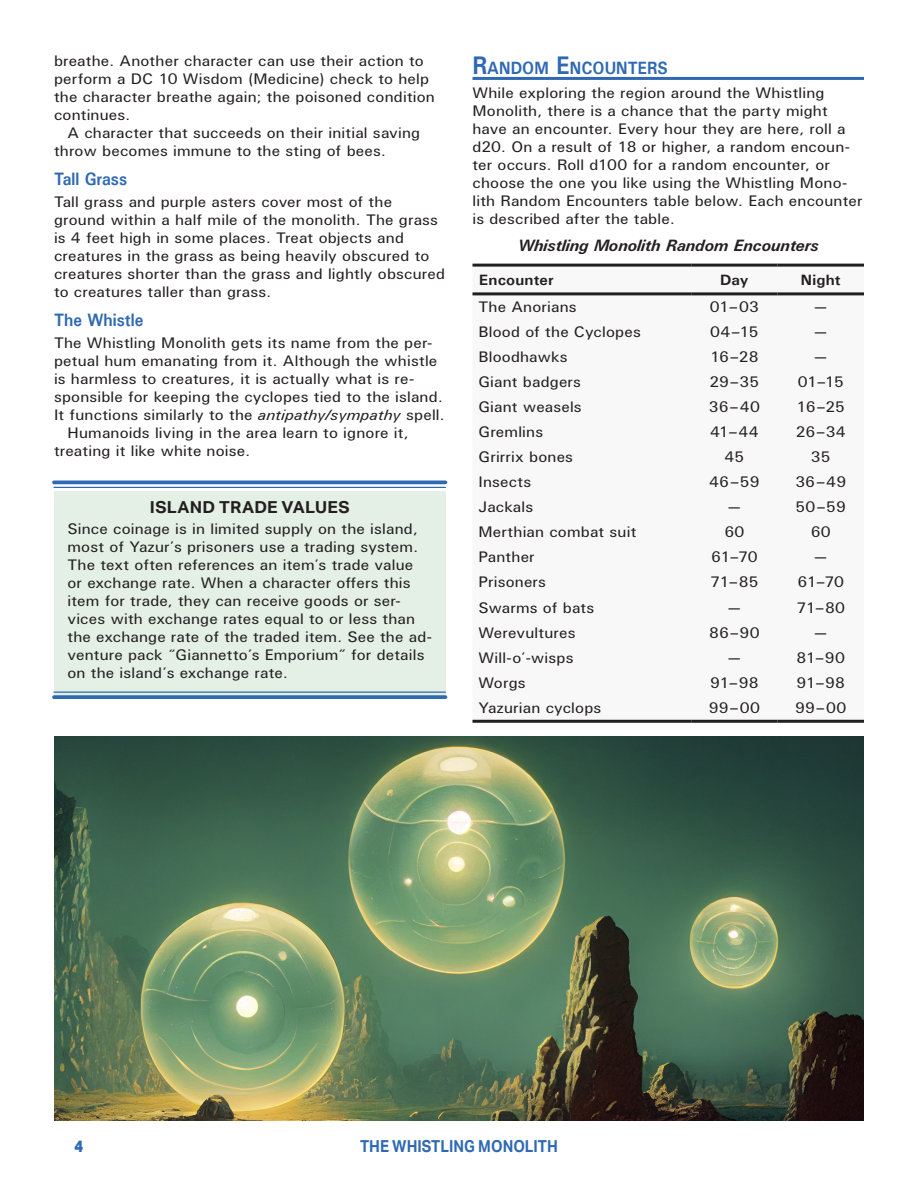
<style>
.page{position:relative;width:918px;height:1188px;background:#fff}
.page>*{position:absolute;margin:0;border:0;box-sizing:border-box;transform-origin:0 0}
.p_H4{font:700 18px "U001";color:#2f69b3;scale:.9 1}
.p_H3{font:700 17.85px "U001";color:#2f69b3;scale:.9 1}
.p_Table_Title{font:italic 700 16.5px "U001";color:#231f20}
.t1{font:700 16.5px "Aktiv Grotesk";color:#2f69b3;scale:.9 1}
.P_Breakout_Box_Title{font:700 16.5px "Aktiv Grotesk";letter-spacing:.015em;color:#231f20;scale:1.05 1}
.t2{font:800 16.5px "Aktiv Grotesk";color:#2f69b3;scale:.9 1}
.p_body_no_indent{font:15px/18px "U001";letter-spacing:.01em;color:#231f20;scale:1.05 1}
.p_Breakout_Box{font:15px/18px "U001";letter-spacing:.01em;color:#231f20;scale:1.05 1}
.p_table_body{font:15px "U001";letter-spacing:.01em;color:#231f20;scale:1.05 1}
.p_body{font:15px/18px "U001";letter-spacing:.01em;color:#231f20;scale:1.05 1}
.p_table_header{font:700 15px "U001";letter-spacing:.01em;color:#231f20;scale:1.05 1}
.s1{font-style:italic}
.s2{font-size:25.5px}
</style>
<div class="page">
<div style="left:54px;top:491px;width:392px;height:204px;background:#e4efe6"></div>
<svg style="left:54px;top:695px;width:392px;height:4px;background:#3a71b6"></svg>
<hr style="left:54px;top:692px;width:392px;height:1px;background:#2f69b3">
<hr style="left:54px;top:481px;width:392px;height:3px;background:#2f69b3">
<hr style="left:54px;top:487px;width:392px;height:1px;background:#2f69b3">
<hr style="left:472px;top:77px;width:392px;height:3px;background:#2f69b3">
<svg style="left:472px;top:295px;width:392px;height:425px"></svg>
<hr style="left:472px;top:264px;width:219px;height:3px;background:#231f20">
<hr style="left:691px;top:264px;width:87px;height:3px;background:#231f20">
<hr style="left:778px;top:264px;width:86px;height:3px;background:#231f20">
<hr style="left:472px;top:292px;width:219px;height:3px;background:#231f20">
<hr style="left:691px;top:292px;width:87px;height:3px;background:#231f20">
<hr style="left:778px;top:292px;width:86px;height:3px;background:#231f20">
<hr style="left:472px;top:720px;width:219px;height:3px;background:#231f20">
<hr style="left:691px;top:720px;width:87px;height:3px;background:#231f20">
<hr style="left:778px;top:720px;width:86px;height:3px;background:#231f20">
<img style="left:54px;top:737px;width:810px;height:383px">
<p class="p_body_no_indent" style="left:54px;top:51px;width:364px">breathe. Another character can use their action to perform a DC 10 Wisdom (Medicine) check to help the character breathe again; the poisoned condition continues.</p>
<p class="p_body" style="left:54px;top:123px;width:350px;text-indent:14px">A character that succeeds on their initial saving throw becomes immune to the sting of bees.</p>
<p class="p_H4" style="left:54px;top:168px;width:83px">Tall Grass</p>
<p class="p_body_no_indent" style="left:54px;top:192px;width:374px">Tall grass and purple asters cover most of the ground within a half mile of the monolith. The grass is 4 feet high in some places. Treat objects and creatures in the grass as being heavily obscured to creatures shorter than the grass and lightly obscured to creatures taller than grass.</p>
<p class="p_H4" style="left:54px;top:309px;width:101px">The Whistle</p>
<p class="p_body_no_indent" style="left:54px;top:333px;width:374px">The Whistling Monolith gets its name from the per&shy;petual hum emanating from it. Although the whistle is harmless to creatures, it is actually what is re&shy;sponsible for keeping the cyclopes tied to the island.<br>It functions similarly to the <span class="s1">antipathy/sympathy</span> spell.</p>
<p class="p_body" style="left:54px;top:423px;width:339px;text-indent:14px">Humanoids living in the area learn to ignore it, treating it like white noise.</p>
<p class="P_Breakout_Box_Title" style="left:150px;top:497px;width:192px">ISLAND TRADE VALUES</p>
<p class="p_Breakout_Box" style="left:68px;top:520px;width:349px">Since coinage is in limited supply on the island, most of Yazur’s prisoners use a trading system.<br>The text often references an item’s trade value<br>or exchange rate. When a character offers this item for trade, they can receive goods or ser&shy;vices with exchange rates equal to or less than the exchange rate of the traded item. See the ad&shy;venture pack “Giannetto’s Emporium” for details on the island’s exchange rate.</p>
<p class="p_H3" style="left:472px;top:56px;width:217px"><span class="s2">R</span>ANDOM <span class="s2">E</span>NCOUNTERS</p>
<p class="p_body_no_indent" style="left:472px;top:84px;width:373px">While exploring the region around the Whistling Monolith, there is a chance that the party might have an encounter. Every hour they are here, roll a d20. On a result of 18 or higher, a random encoun&shy;ter occurs. Roll d100 for a random encounter, or choose the one you like using the Whistling Mono&shy;lith Random Encounters table below. Each encounter is described after the table.</p>
<p class="p_Table_Title" style="left:518px;top:235px;width:302px">Whistling Monolith Random Encounters</p>
<p class="p_table_header" style="left:479px;top:271px;width:72px">Encounter</p>
<p class="p_table_header" style="left:720px;top:271px;width:29px">Day</p>
<p class="p_table_header" style="left:801px;top:271px;width:39px">Night</p>
<p class="p_table_body" style="left:478px;top:298px;width:95px">The Anorians</p>
<p class="p_table_body" style="left:710px;top:298px;width:48px">01–03</p>
<p class="p_table_body" style="left:813px;top:298px;width:16px">—</p>
<p class="p_table_body" style="left:478px;top:323px;width:156px">Blood of the Cyclopes</p>
<p class="p_table_body" style="left:710px;top:323px;width:47px">04–15</p>
<p class="p_table_body" style="left:813px;top:323px;width:16px">—</p>
<p class="p_table_body" style="left:478px;top:348px;width:86px">Bloodhawks</p>
<p class="p_table_body" style="left:710px;top:348px;width:48px">16–28</p>
<p class="p_table_body" style="left:813px;top:348px;width:16px">—</p>
<p class="p_table_body" style="left:478px;top:373px;width:99px">Giant badgers</p>
<p class="p_table_body" style="left:709px;top:373px;width:49px">29–35</p>
<p class="p_table_body" style="left:798px;top:373px;width:45px">01–15</p>
<p class="p_table_body" style="left:478px;top:398px;width:100px">Giant weasels</p>
<p class="p_table_body" style="left:709px;top:398px;width:50px">36–40</p>
<p class="p_table_body" style="left:797px;top:398px;width:47px">16–25</p>
<p class="p_table_body" style="left:478px;top:423px;width:63px">Gremlins</p>
<p class="p_table_body" style="left:710px;top:423px;width:48px">41–44</p>
<p class="p_table_body" style="left:796px;top:423px;width:49px">26–34</p>
<p class="p_table_body" style="left:478px;top:448px;width:92px">Grirrix bones</p>
<p class="p_table_body" style="left:724px;top:448px;width:21px">45</p>
<p class="p_table_body" style="left:811px;top:448px;width:20px">35</p>
<p class="p_table_body" style="left:478px;top:473px;width:52px">Insects</p>
<p class="p_table_body" style="left:709px;top:473px;width:50px">46–59</p>
<p class="p_table_body" style="left:795px;top:473px;width:50px">36–49</p>
<p class="p_table_body" style="left:478px;top:498px;width:54px">Jackals</p>
<p class="p_table_body" style="left:727px;top:498px;width:16px">—</p>
<p class="p_table_body" style="left:796px;top:498px;width:50px">50–59</p>
<p class="p_table_body" style="left:478px;top:523px;width:152px">Merthian combat suit</p>
<p class="p_table_body" style="left:724px;top:523px;width:21px">60</p>
<p class="p_table_body" style="left:811px;top:523px;width:21px">60</p>
<p class="p_table_body" style="left:478px;top:548px;width:55px">Panther</p>
<p class="p_table_body" style="left:711px;top:548px;width:46px">61–70</p>
<p class="p_table_body" style="left:813px;top:548px;width:16px">—</p>
<p class="p_table_body" style="left:478px;top:573px;width:66px">Prisoners</p>
<p class="p_table_body" style="left:710px;top:573px;width:48px">71–85</p>
<p class="p_table_body" style="left:797px;top:573px;width:46px">61–70</p>
<p class="p_table_body" style="left:478px;top:598px;width:112px">Swarms of bats</p>
<p class="p_table_body" style="left:727px;top:598px;width:16px">—</p>
<p class="p_table_body" style="left:796px;top:598px;width:48px">71–80</p>
<p class="p_table_body" style="left:478px;top:623px;width:94px">Werevultures</p>
<p class="p_table_body" style="left:709px;top:623px;width:50px">86–90</p>
<p class="p_table_body" style="left:813px;top:623px;width:16px">—</p>
<p class="p_table_body" style="left:478px;top:648px;width:92px">Will-o’-wisps</p>
<p class="p_table_body" style="left:727px;top:648px;width:16px">—</p>
<p class="p_table_body" style="left:796px;top:648px;width:48px">81–90</p>
<p class="p_table_body" style="left:478px;top:673px;width:46px">Worgs</p>
<p class="p_table_body" style="left:710px;top:673px;width:48px">91–98</p>
<p class="p_table_body" style="left:797px;top:673px;width:48px">91–98</p>
<p class="p_table_body" style="left:478px;top:698px;width:118px">Yazurian cyclops</p>
<p class="p_table_body" style="left:709px;top:698px;width:50px">99–00</p>
<p class="p_table_body" style="left:795px;top:698px;width:50px">99–00</p>
<p class="t2" style="left:74px;top:1137px;width:11px">4</p>
<p class="t1" style="left:360px;top:1137px;width:221px">THE WHISTLING MONOLITH</p>
</div>
